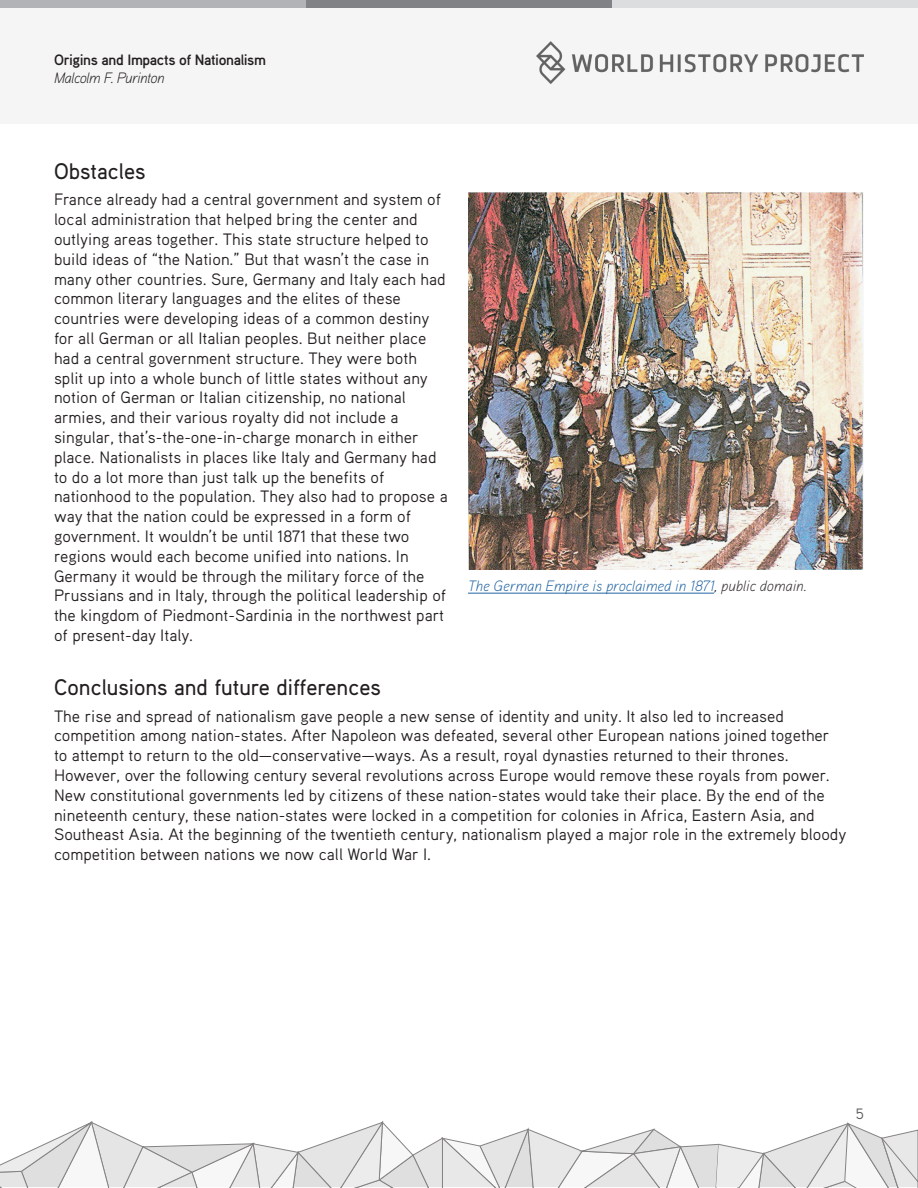
<style>
.page{position:relative;width:918px;height:1188px;background:#fff}
.page>*{position:absolute;margin:0;border:0;box-sizing:border-box;transform-origin:0 0}
.Heading{font:500 22.5px "Aaux Pro";color:#231f20}
.Body{font:16.5px/19.8px "Aaux Pro";color:#231f20}
.t1{font:italic 300 15px "Aaux Pro";color:#175d9e}
.t2{font:700 15px "Aaux Pro";letter-spacing:-.025em;color:#231f20}
.t3{font:italic 300 15px "Aaux Pro";letter-spacing:-.04em;color:#231f20}
.t4{font:15px "Aaux Pro";color:#57585a}
.s1{color:#231f20}
</style>
<div class="page">
<div style="left:0;top:0;width:918px;height:123px;background:#f5f5f6"></div>
<img style="left:537px;top:41px;width:327px;height:42px">
<div style="left:0;top:0;width:306px;height:8px;background:#b2b3b7"></div>
<div style="left:306px;top:0;width:306px;height:8px;background:#808285"></div>
<div style="left:612px;top:0;width:306px;height:8px;background:#dcdddf"></div>
<svg style="left:0;top:1121px;width:918px;height:67px"></svg>
<img style="left:468px;top:192px;width:396px;height:378px">
<hr style="left:468px;top:593px;width:246px;height:1px;background:#175d9e">
<p class="t2" style="left:54px;top:51px;width:213px">Origins and Impacts of Nationalism</p>
<p class="t3" style="left:54px;top:69px;width:112px">Malcolm F. Purinton</p>
<h2 class="Heading" style="left:54px;top:157px;width:93px">Obstacles</h2>
<p class="Body" style="left:54px;top:189px;width:395px">France already had a central government and system of local administration that helped bring the center and outlying areas together. This state structure helped to build ideas of “the Nation.” But that wasn’t the case in many other countries. Sure, Germany and Italy each had common literary languages and the elites of these countries were developing ideas of a common destiny for all German or all Italian peoples. But neither place had a central government structure. They were both split up into a whole bunch of little states without any notion of German or Italian citizenship, no national armies, and their various royalty did not include a singular, that’s-the-one-in-charge monarch in either place. Nationalists in places like Italy and Germany had to do a lot more than just talk up the benefits of nationhood to the population. They also had to propose a way that the nation could be expressed in a form of government. It wouldn’t be until 1871 that these two regions would each become unified into nations. In Germany it would be through the military force of the Prussians and in Italy, through the political leadership of the kingdom of Piedmont-Sardinia in the northwest part of present-day Italy.</p>
<h2 class="Heading" style="left:54px;top:673px;width:328px">Conclusions and future differences</h2>
<p class="Body" style="left:54px;top:705px;width:794px">The rise and spread of nationalism gave people a new sense of identity and unity. It also led to increased competition among nation-states. After Napoleon was defeated, several other European nations joined together to attempt to return to the old—conservative—ways. As a result, royal dynasties returned to their thrones.<br>However, over the following century several revolutions across Europe would remove these royals from power.<br>New constitutional governments led by citizens of these nation-states would take their place. By the end of the nineteenth century, these nation-states were locked in a competition for colonies in Africa, Eastern Asia, and Southeast Asia. At the beginning of the twentieth century, nationalism played a major role in the extremely bloody competition between nations we now call World War I.</p>
<p class="t1" style="left:468px;top:576px;width:340px">The German Empire is proclaimed in 1871<span class="s1">, public domain.</span></p>
<p class="t4" style="left:856px;top:1104px;width:10px">5</p>
</div>
